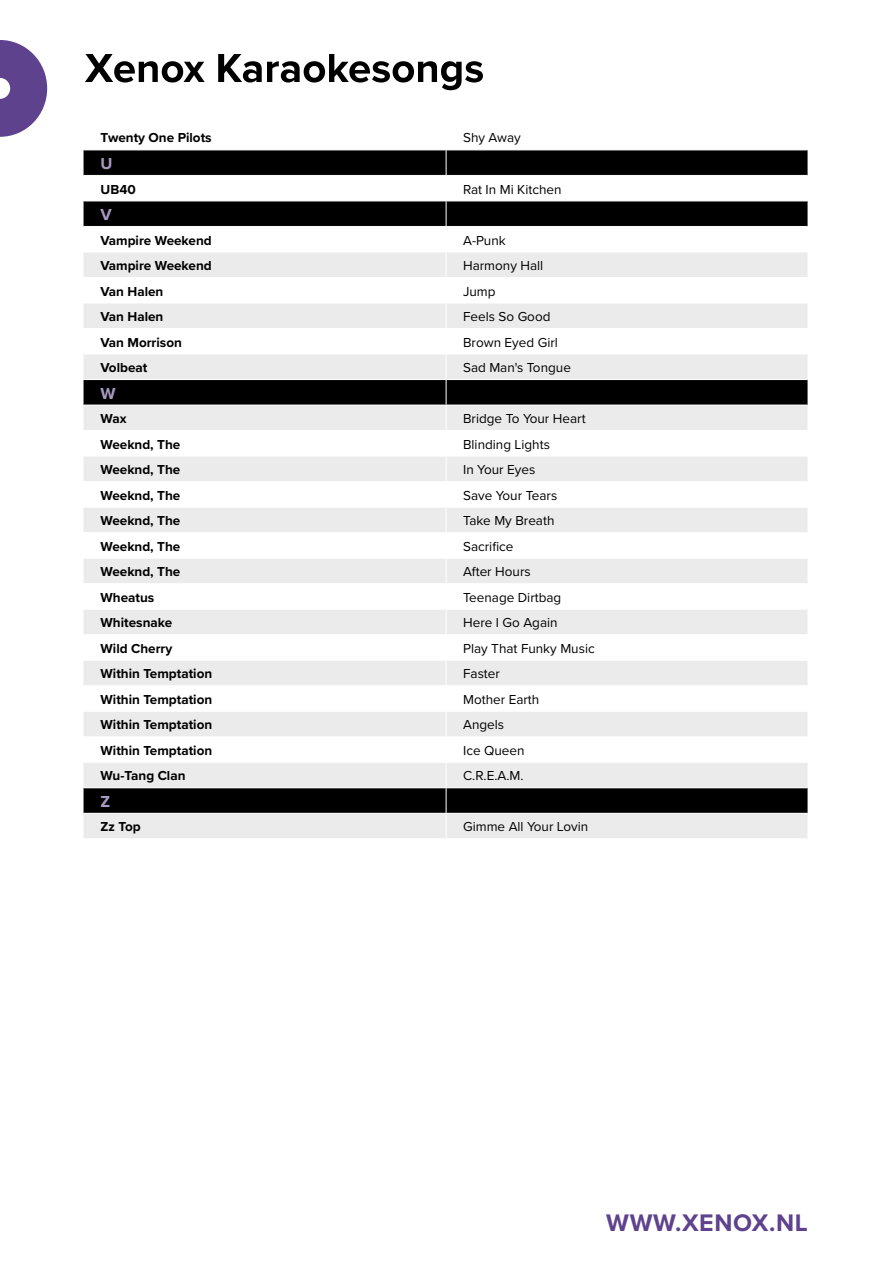
<style>
.page{position:relative;width:893px;height:1263px;background:#fff}
.page>*{position:absolute;margin:0;border:0;box-sizing:border-box;transform-origin:0 0}
.t1{font:700 24.9px "Proxima Nova";letter-spacing:.025em;color:#5f428d}
.t2{font:700 16.5px "Proxima Nova";color:#aa9ac3}
.t3{font:13.5px "Proxima Nova";color:#000}
.t4{font:700 13.5px "Proxima Nova";color:#000}
</style>
<div class="page">
<svg style="left:85px;top:54px;width:398px;height:36px"></svg>
<svg style="left:0;top:40px;width:47px;height:97px"></svg>
<svg style="left:84px;top:151px;width:723px;height:75px;fill:#000"></svg>
<svg style="left:84px;top:253px;width:723px;height:585px;fill:#ebebeb"></svg>
<hr style="left:84px;top:201px;width:362px;height:1px;background:#fff">
<hr style="left:446px;top:201px;width:361px;height:1px;background:#fff">
<hr style="left:446px;top:277px;width:361px;height:1px;background:#fff">
<hr style="left:446px;top:303px;width:361px;height:1px;background:#fff">
<hr style="left:446px;top:328px;width:361px;height:1px;background:#fff">
<hr style="left:446px;top:354px;width:361px;height:1px;background:#fff">
<hr style="left:84px;top:379px;width:362px;height:1px;background:#fff">
<hr style="left:446px;top:379px;width:361px;height:1px;background:#fff">
<hr style="left:446px;top:430px;width:361px;height:1px;background:#fff">
<hr style="left:446px;top:456px;width:361px;height:1px;background:#fff">
<hr style="left:446px;top:481px;width:361px;height:1px;background:#fff">
<hr style="left:446px;top:507px;width:361px;height:1px;background:#fff">
<hr style="left:446px;top:532px;width:361px;height:1px;background:#fff">
<hr style="left:446px;top:558px;width:361px;height:1px;background:#fff">
<hr style="left:446px;top:583px;width:361px;height:1px;background:#fff">
<hr style="left:446px;top:609px;width:361px;height:1px;background:#fff">
<hr style="left:446px;top:634px;width:361px;height:1px;background:#fff">
<hr style="left:446px;top:660px;width:361px;height:1px;background:#fff">
<hr style="left:446px;top:685px;width:361px;height:1px;background:#fff">
<hr style="left:446px;top:711px;width:361px;height:1px;background:#fff">
<hr style="left:446px;top:736px;width:361px;height:1px;background:#fff">
<hr style="left:446px;top:762px;width:361px;height:1px;background:#fff">
<hr style="left:84px;top:787px;width:362px;height:1px;background:#fff">
<hr style="left:446px;top:787px;width:361px;height:1px;background:#fff">
<hr style="left:84px;top:277px;width:362px;height:1px;background:#fff">
<hr style="left:84px;top:303px;width:362px;height:1px;background:#fff">
<hr style="left:84px;top:328px;width:362px;height:1px;background:#fff">
<hr style="left:84px;top:354px;width:362px;height:1px;background:#fff">
<hr style="left:84px;top:430px;width:362px;height:1px;background:#fff">
<hr style="left:84px;top:456px;width:362px;height:1px;background:#fff">
<hr style="left:84px;top:481px;width:362px;height:1px;background:#fff">
<hr style="left:84px;top:507px;width:362px;height:1px;background:#fff">
<hr style="left:84px;top:532px;width:362px;height:1px;background:#fff">
<hr style="left:84px;top:558px;width:362px;height:1px;background:#fff">
<hr style="left:84px;top:583px;width:362px;height:1px;background:#fff">
<hr style="left:84px;top:609px;width:362px;height:1px;background:#fff">
<hr style="left:84px;top:634px;width:362px;height:1px;background:#fff">
<hr style="left:84px;top:660px;width:362px;height:1px;background:#fff">
<hr style="left:84px;top:685px;width:362px;height:1px;background:#fff">
<hr style="left:84px;top:711px;width:362px;height:1px;background:#fff">
<hr style="left:84px;top:736px;width:362px;height:1px;background:#fff">
<hr style="left:84px;top:762px;width:362px;height:1px;background:#fff">
<svg style="left:446px;top:150px;width:1px;height:688px"></svg>
<hr style="left:84px;top:175px;width:362px;height:1px;background:#fff">
<hr style="left:84px;top:405px;width:362px;height:1px;background:#fff">
<hr style="left:84px;top:813px;width:362px;height:1px;background:#fff">
<hr style="left:446px;top:175px;width:361px;height:1px;background:#fff">
<hr style="left:446px;top:226px;width:361px;height:1px;background:#fff">
<hr style="left:446px;top:405px;width:361px;height:1px;background:#fff">
<hr style="left:446px;top:813px;width:361px;height:1px;background:#fff">
<p class="t4" style="left:101px;top:128px;width:113px">Twenty One Pilots</p>
<p class="t3" style="left:463px;top:128px;width:59px">Shy Away</p>
<p class="t2" style="left:101px;top:151px;width:14px">U</p>
<p class="t4" style="left:101px;top:179px;width:37px">UB40</p>
<p class="t3" style="left:463px;top:179px;width:100px">Rat In Mi Kitchen</p>
<p class="t2" style="left:101px;top:202px;width:13px">V</p>
<p class="t4" style="left:101px;top:230px;width:113px">Vampire Weekend</p>
<p class="t3" style="left:463px;top:230px;width:44px">A-Punk</p>
<p class="t4" style="left:101px;top:255px;width:113px">Vampire Weekend</p>
<p class="t3" style="left:463px;top:255px;width:82px">Harmony Hall</p>
<p class="t4" style="left:101px;top:281px;width:64px">Van Halen</p>
<p class="t3" style="left:463px;top:281px;width:34px">Jump</p>
<p class="t4" style="left:101px;top:307px;width:64px">Van Halen</p>
<p class="t3" style="left:463px;top:307px;width:89px">Feels So Good</p>
<p class="t4" style="left:101px;top:332px;width:83px">Van Morrison</p>
<p class="t3" style="left:463px;top:332px;width:96px">Brown Eyed Girl</p>
<p class="t4" style="left:101px;top:358px;width:48px">Volbeat</p>
<p class="t3" style="left:463px;top:358px;width:109px">Sad Man's Tongue</p>
<p class="t2" style="left:101px;top:381px;width:17px">W</p>
<p class="t4" style="left:101px;top:409px;width:27px">Wax</p>
<p class="t3" style="left:463px;top:409px;width:124px">Bridge To Your Heart</p>
<p class="t4" style="left:101px;top:434px;width:81px">Weeknd, The</p>
<p class="t3" style="left:463px;top:434px;width:88px">Blinding Lights</p>
<p class="t4" style="left:101px;top:460px;width:81px">Weeknd, The</p>
<p class="t3" style="left:463px;top:460px;width:74px">In Your Eyes</p>
<p class="t4" style="left:101px;top:485px;width:81px">Weeknd, The</p>
<p class="t3" style="left:463px;top:485px;width:96px">Save Your Tears</p>
<p class="t4" style="left:101px;top:511px;width:81px">Weeknd, The</p>
<p class="t3" style="left:463px;top:511px;width:93px">Take My Breath</p>
<p class="t4" style="left:101px;top:536px;width:81px">Weeknd, The</p>
<p class="t3" style="left:463px;top:536px;width:52px">Sacrifice</p>
<p class="t4" style="left:101px;top:562px;width:81px">Weeknd, The</p>
<p class="t3" style="left:463px;top:562px;width:69px">After Hours</p>
<p class="t4" style="left:101px;top:587px;width:55px">Wheatus</p>
<p class="t3" style="left:463px;top:587px;width:100px">Teenage Dirtbag</p>
<p class="t4" style="left:101px;top:613px;width:73px">Whitesnake</p>
<p class="t3" style="left:463px;top:613px;width:96px">Here I Go Again</p>
<p class="t4" style="left:101px;top:638px;width:73px">Wild Cherry</p>
<p class="t3" style="left:463px;top:638px;width:133px">Play That Funky Music</p>
<p class="t4" style="left:101px;top:664px;width:113px">Within Temptation</p>
<p class="t3" style="left:463px;top:664px;width:38px">Faster</p>
<p class="t4" style="left:101px;top:689px;width:113px">Within Temptation</p>
<p class="t3" style="left:463px;top:689px;width:78px">Mother Earth</p>
<p class="t4" style="left:101px;top:715px;width:113px">Within Temptation</p>
<p class="t3" style="left:463px;top:715px;width:42px">Angels</p>
<p class="t4" style="left:101px;top:740px;width:113px">Within Temptation</p>
<p class="t3" style="left:463px;top:740px;width:63px">Ice Queen</p>
<p class="t4" style="left:101px;top:766px;width:86px">Wu-Tang Clan</p>
<p class="t3" style="left:463px;top:766px;width:62px">C.R.E.A.M.</p>
<p class="t2" style="left:101px;top:789px;width:11px">Z</p>
<p class="t4" style="left:101px;top:817px;width:42px">Zz Top</p>
<p class="t3" style="left:463px;top:817px;width:127px">Gimme All Your Lovin</p>
<h1 class="t1" style="left:606px;top:1204px;width:203px">WWW.XENOX.NL</h1>
</div>
